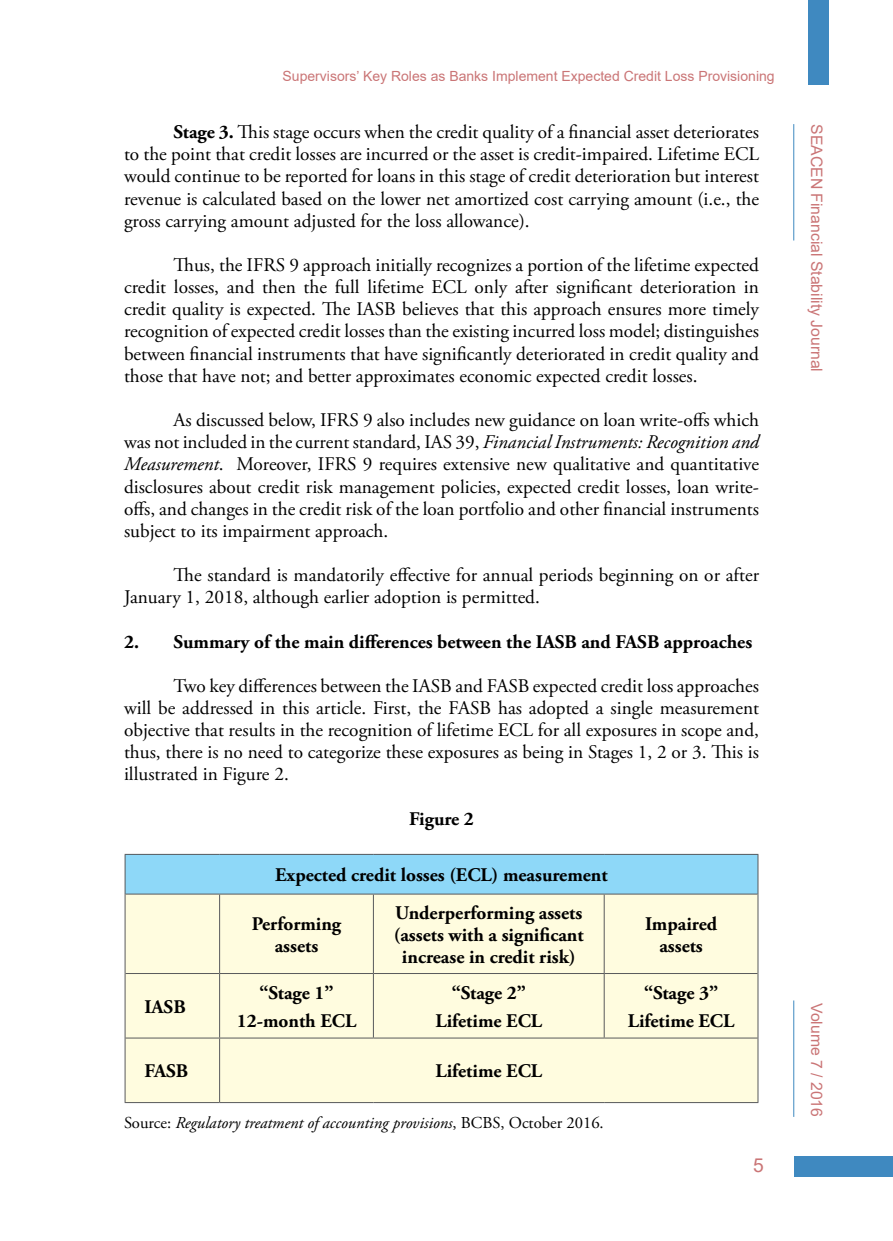
<style>
.page{position:relative;width:893px;height:1241px;background:#fff}
.page>*{position:absolute;margin:0;border:0;box-sizing:border-box;transform-origin:0 0}
.t1{font:19.25px/22.1px "Adobe Garamond Pro";color:#000;text-align:justify}
.t2{font:700 19.25px/28px "Adobe Garamond Pro";color:#000;text-align:center}
.t3{font:19.25px "Arial";color:#ca7576}
.t4{font:italic 16.62px "Adobe Garamond Pro";color:#000}
.t5{font:15.75px "Arial";color:#ca7576}
.t6{font:14px "Arial";color:#ca7576}
.s1{font-weight:700}
.s2{font-style:italic}
.s3{font-style:normal}
</style>
<div class="page">
<div style="left:794px;top:1156px;width:99px;height:20px;background:#3f89c0"></div>
<hr style="left:793px;top:124px;width:1px;height:116px;background:#3f89c0">
<hr style="left:793px;top:1000px;width:1px;height:116px;background:#3f89c0">
<div style="left:809px;top:0;width:20px;height:84px;background:#3f89c0"></div>
<div style="left:125px;top:854px;width:633px;height:39px;background:#8ed8f8"></div>
<div style="left:126px;top:894px;width:631px;height:207px;background:#fffcdf"></div>
<hr style="left:219px;top:894px;width:1px;height:78px;background:#58595b">
<hr style="left:373px;top:894px;width:1px;height:78px;background:#58595b">
<hr style="left:604px;top:894px;width:1px;height:78px;background:#58595b">
<hr style="left:126px;top:972px;width:94px;height:1px;background:#58595b">
<hr style="left:220px;top:972px;width:153px;height:1px;background:#58595b">
<hr style="left:219px;top:973px;width:1px;height:64px;background:#58595b">
<hr style="left:373px;top:972px;width:231px;height:1px;background:#58595b">
<hr style="left:373px;top:973px;width:1px;height:64px;background:#58595b">
<hr style="left:604px;top:972px;width:153px;height:1px;background:#58595b">
<hr style="left:604px;top:973px;width:1px;height:64px;background:#58595b">
<hr style="left:126px;top:1037px;width:94px;height:1px;background:#58595b">
<hr style="left:220px;top:1037px;width:153px;height:1px;background:#58595b">
<hr style="left:219px;top:1038px;width:1px;height:63px;background:#58595b">
<hr style="left:373px;top:1037px;width:231px;height:1px;background:#58595b">
<hr style="left:604px;top:1037px;width:153px;height:1px;background:#58595b">
<hr style="left:125px;top:853px;width:95px;height:1px;background:#58595b">
<hr style="left:125px;top:854px;width:1px;height:39px;background:#58595b">
<hr style="left:220px;top:853px;width:153px;height:1px;background:#58595b">
<hr style="left:373px;top:853px;width:231px;height:1px;background:#58595b">
<hr style="left:604px;top:853px;width:154px;height:1px;background:#58595b">
<hr style="left:757px;top:854px;width:1px;height:39px;background:#58595b">
<hr style="left:125px;top:893px;width:1px;height:80px;background:#58595b">
<hr style="left:757px;top:893px;width:1px;height:80px;background:#58595b">
<hr style="left:125px;top:973px;width:1px;height:64px;background:#58595b">
<hr style="left:757px;top:973px;width:1px;height:64px;background:#58595b">
<hr style="left:125px;top:1037px;width:1px;height:64px;background:#58595b">
<hr style="left:757px;top:1037px;width:1px;height:64px;background:#58595b">
<hr style="left:125px;top:1101px;width:95px;height:1px;background:#58595b">
<hr style="left:220px;top:1101px;width:153px;height:1px;background:#58595b">
<hr style="left:373px;top:1101px;width:231px;height:1px;background:#58595b">
<hr style="left:604px;top:1101px;width:154px;height:1px;background:#58595b">
<hr style="left:126px;top:893px;width:94px;height:1px;background:#58595b">
<hr style="left:220px;top:893px;width:153px;height:1px;background:#58595b">
<hr style="left:373px;top:893px;width:231px;height:1px;background:#58595b">
<hr style="left:604px;top:893px;width:153px;height:1px;background:#58595b">
<p class="t6" style="left:283px;top:66px;width:493px">Supervisors’ Key Roles as Banks Implement Expected Credit Loss Provisioning</p>
<p class="t1" style="left:124px;top:122px;width:637px;text-indent:50px"><span class="s1">Stage 3.</span> This stage occurs when the credit quality of a financial asset deteriorates to the point that credit losses are incurred or the asset is credit-impaired. Lifetime ECL would continue to be reported for loans in this stage of credit deterioration but interest revenue is calculated based on the lower net amortized cost carrying amount (i.e., the gross carrying amount adjusted for the loss allowance).</p>
<p class="t1" style="left:124px;top:254px;width:637px;text-indent:50px">Thus, the IFRS 9 approach initially recognizes a portion of the lifetime expected credit losses, and then the full lifetime ECL only after significant deterioration in credit quality is expected. The IASB believes that this approach ensures more timely recognition of expected credit losses than the existing incurred loss model; distinguishes between financial instruments that have significantly deteriorated in credit quality and those that have not; and better approximates economic expected credit losses.</p>
<p class="t1" style="left:124px;top:409px;width:637px;text-indent:50px">As discussed below, IFRS 9 also includes new guidance on loan write-offs which was not included in the current standard, IAS 39, <span class="s2">Financial Instruments: Recognition and Measurement</span>. Moreover, IFRS 9 requires extensive new qualitative and quantitative disclosures about credit risk management policies, expected credit losses, loan write&shy;offs, and changes in the credit risk of the loan portfolio and other financial instruments subject to its impairment approach.</p>
<p class="t1" style="left:124px;top:564px;width:636px;text-indent:50px">The standard is mandatorily effective for annual periods beginning on or after<br>January 1, 2018, although earlier adoption is permitted.</p>
<p class="t2" style="left:124px;top:627px;width:630px">2. Summary of the main differences between the IASB and FASB approaches</p>
<p class="t1" style="left:124px;top:675px;width:636px;text-indent:50px">Two key differences between the IASB and FASB expected credit loss approaches will be addressed in this article. First, the FASB has adopted a single measurement objective that results in the recognition of lifetime ECL for all exposures in scope and, thus, there is no need to categorize these exposures as being in Stages 1, 2 or 3. This is illustrated in Figure 2.</p>
<p class="t2" style="left:409px;top:804px;width:66px">Figure 2</p>
<p class="t2" style="left:275px;top:861px;width:334px">Expected credit losses (ECL) measurement</p>
<p class="t2" style="left:252px;top:912px;width:91px;line-height:22.2px">Performing assets</p>
<p class="t2" style="left:394px;top:901px;width:191px;line-height:22.1px">Underperforming assets (assets with a significant increase in credit risk)</p>
<p class="t2" style="left:645px;top:912px;width:74px;line-height:22.2px">Impaired assets</p>
<p class="t2" style="left:144px;top:992px;width:43px">IASB</p>
<p class="t2" style="left:237px;top:978px;width:121px">“Stage 1”<br>12-month ECL</p>
<p class="t2" style="left:435px;top:978px;width:108px">“Stage 2”<br>Lifetime ECL</p>
<p class="t2" style="left:628px;top:978px;width:108px">“Stage 3”<br>Lifetime ECL</p>
<p class="t2" style="left:144px;top:1057px;width:45px">FASB</p>
<p class="t2" style="left:435px;top:1057px;width:108px">Lifetime ECL</p>
<p class="t4" style="left:124px;top:1112px;width:481px"><span class="s3">Source:</span> Regulatory treatment of accounting provisions<span class="s3">, BCBS, October 2016.</span></p>
<p class="t3" style="left:753px;top:1151px;width:12px">5</p>
<p class="t5" style="left:828px;top:124px;width:249px;rotate:90deg">SEACEN Financial Stability Journal</p>
<p class="t5" style="left:828px;top:1002px;width:115px;rotate:90deg">Volume 7 / 2016</p>
</div>
